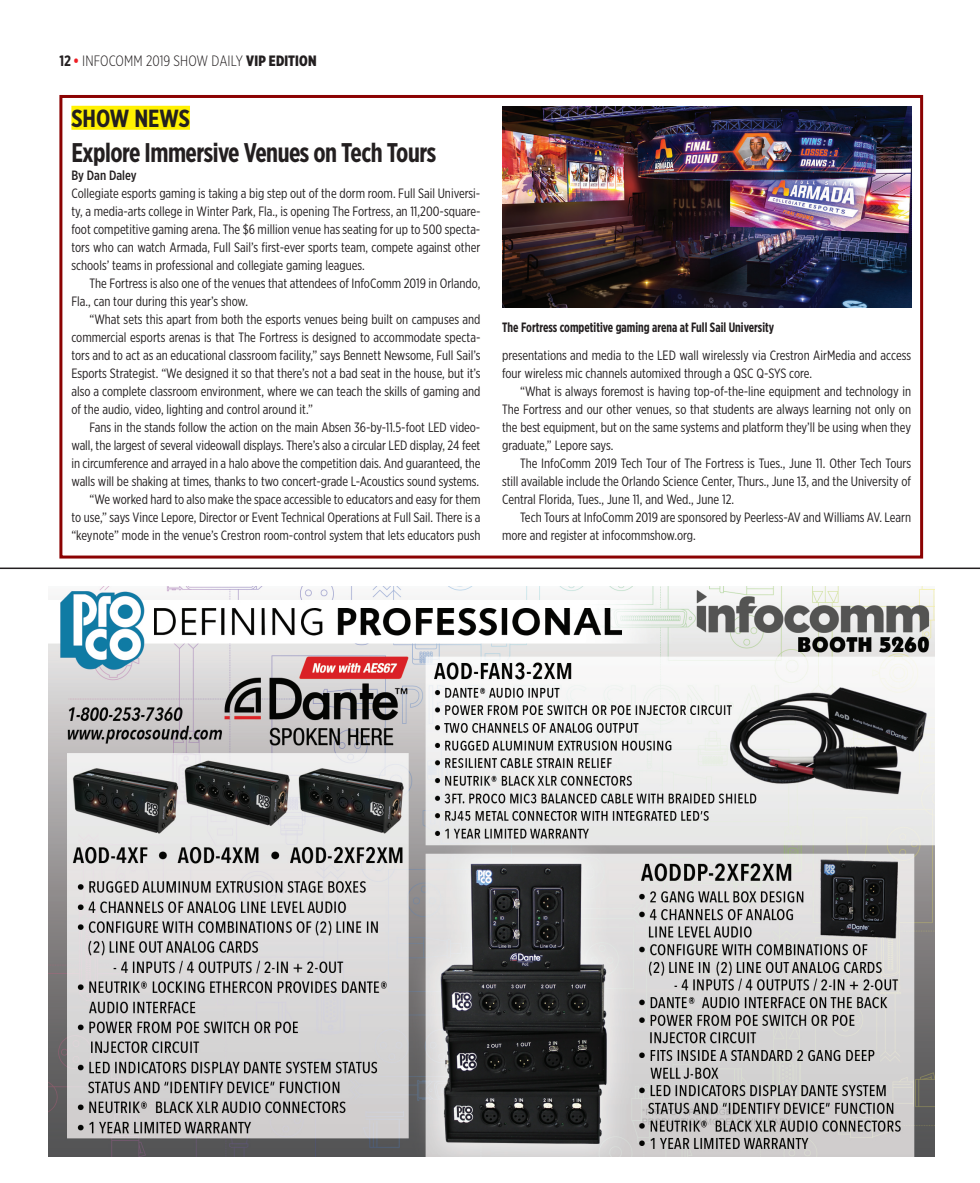
<style>
.page{position:relative;width:980px;height:1183px;background:#fff}
.page>*{position:absolute;margin:0;border:0;box-sizing:border-box;transform-origin:0 0}
.t1{font:700 27px "Gotham X Narrow";letter-spacing:-.02em;color:#231f20;scale:.95 1}
.t2{font:700 24.75px "Gotham X Narrow";color:#231f20}
.t3{font:300 15px "Gotham X Narrow";color:#231f20}
.t4{font:13.5px/18px "Gotham X Narrow";color:#231f20;text-align:justify}
.t5{font:700 13.5px "Gotham X Narrow";color:#231f20;scale:.9 1}
.t6{font:500 13.5px "Gotham X Narrow";color:#231f20}
.s1{font-weight:700}
.s2{font-weight:700;color:#ee1d23}
.s3{font-weight:900}
</style>
<div class="page">
<svg style="left:0;top:567px;width:980px;height:590px"></svg>
<div style="left:71px;top:106px;width:119px;height:24px;background:#fff101"></div>
<div style="left:59px;top:95px;width:864px;height:463px;border:3px solid #8b0202"></div>
<img style="left:502px;top:107px;width:409px;height:200px">
<p class="t3" style="left:59px;top:52px;width:259px"><span class="s1">12</span> <span class="s2">•</span> INFOCOMM 2019 SHOW DAILY <span class="s3">VIP EDITION</span></p>
<h2 class="t2" style="left:71px;top:103px;width:120px">SHOW NEWS</h2>
<h1 class="t1" style="left:71px;top:136px;width:385px">Explore Immersive Venues on Tech Tours</h1>
<p class="t6" style="left:71px;top:168px;width:67px">By Dan Daley</p>
<p class="t4" style="left:71px;top:185px;width:411px">Collegiate esports gaming is taking a big step out of the dorm room. Full Sail Universi&shy;ty, a media-arts college in Winter Park, Fla., is opening The Fortress, an 11,200-square&shy;foot competitive gaming arena. The $6 million venue has seating for up to 500 specta&shy;tors who can watch Armada, Full Sail’s first-ever sports team, compete against other schools’ teams in professional and collegiate gaming leagues.</p>
<p class="t4" style="left:71px;top:274px;width:411px;text-indent:18px">The Fortress is also one of the venues that attendees of InfoComm 2019 in Orlando,<br>Fla., can tour during this year’s show.</p>
<p class="t4" style="left:71px;top:310px;width:411px;text-indent:18px">“What sets this apart from both the esports venues being built on campuses and commercial esports arenas is that The Fortress is designed to accommodate specta&shy;tors and to act as an educational classroom facility,” says Bennett Newsome, Full Sail’s Esports Strategist. “We designed it so that there’s not a bad seat in the house, but it’s also a complete classroom environment, where we can teach the skills of gaming and of the audio, video, lighting and control around it.”</p>
<p class="t4" style="left:71px;top:418px;width:411px;text-align:right">Fans in the stands follow the action on the main Absen 36-by-11.5-foot LED video&shy;wall, the largest of several videowall displays. There’s also a circular LED display, 24 feet in circumference and arrayed in a halo above the competition dais. And guaranteed, the walls will be shaking at times, thanks to two concert-grade L-Acoustics sound systems. “We worked hard to also make the space accessible to educators and easy for them<br>to use,” says Vince Lepore, Director or Event Technical Operations at Full Sail. There is a “keynote” mode in the venue’s Crestron room-control system that lets educators push</p>
<p class="t5" style="left:502px;top:319px;width:304px">The Fortress competitive gaming arena at Full Sail University</p>
<p class="t4" style="left:502px;top:346px;width:410px">presentations and media to the LED wall wirelessly via Crestron AirMedia and access four wireless mic channels automixed through a QSC Q-SYS core.</p>
<p class="t4" style="left:502px;top:382px;width:411px;text-indent:18px">“What is always foremost is having top-of-the-line equipment and technology in The Fortress and our other venues, so that students are always learning not only on the best equipment, but on the same systems and platform they’ll be using when they graduate,” Lepore says.</p>
<p class="t4" style="left:502px;top:454px;width:411px;text-indent:18px">The InfoComm 2019 Tech Tour of The Fortress is Tues., June 11. Other Tech Tours still available include the Orlando Science Center, Thurs., June 13, and the University of Central Florida, Tues., June 11, and Wed., June 12.</p>
<p class="t4" style="left:502px;top:508px;width:410px;text-indent:18px">Tech Tours at InfoComm 2019 are sponsored by Peerless-AV and Williams AV. Learn more and register at infocommshow.org.</p>
</div>
